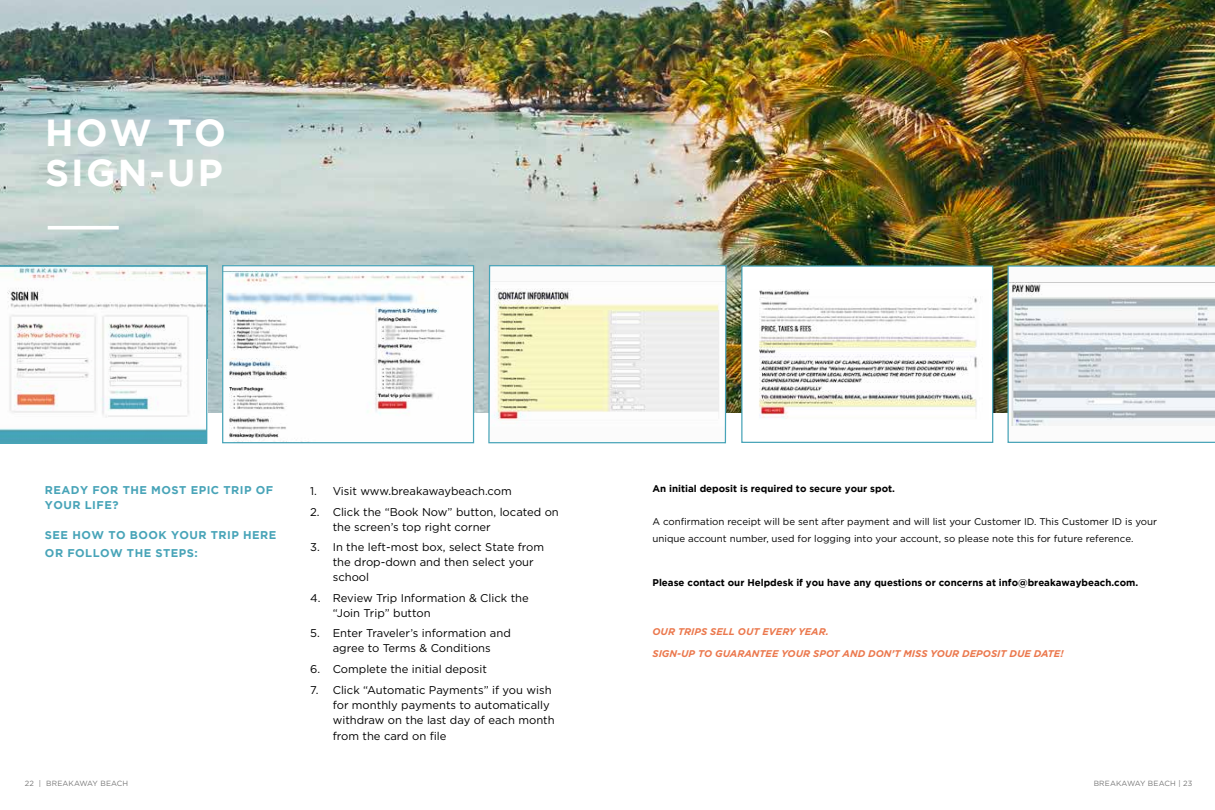
<style>
.page{position:relative;width:1215px;height:810px;background:#fff}
.page>*{position:absolute;margin:0;border:0;box-sizing:border-box;transform-origin:0 0}
.t1{font:700 37.5px/40px "Gotham";letter-spacing:.06em;color:#fff}
.t2{font:11.25px/15px "Gotham";color:#000}
.t3{font:700 11.25px/15px "Gotham";letter-spacing:.04em;color:#48a4b8}
.t4{font:9.75px/16.4px "Gotham";color:#000}
.t5{font:700 9.75px "Gotham";color:#000}
.t6{font:italic 700 9.75px "Gotham";color:#eb784d}
.t7{font:7.5px "Gotham";letter-spacing:.02em;color:#787878}
</style>
<div class="page">
<img style="left:0;top:0;width:1215px;height:412px">
<div style="left:223px;top:266px;width:251px;height:177px;background:linear-gradient(to right,#fcfbfc,#fcfbfc)"></div>
<img style="left:224px;top:272px;width:248px;height:169px">
<div style="left:222px;top:265px;width:252px;height:178px;border:1px solid #48a4b8"></div>
<svg style="left:0;top:265px;width:207px;height:179px"></svg>
<svg style="left:48px;top:226px;width:71px;height:4px"></svg>
<svg style="left:488px;top:264px;width:239px;height:180px"></svg>
<div style="left:742px;top:266px;width:251px;height:176px;background:#fff"></div>
<img style="left:759px;top:289px;width:218px;height:130px">
<div style="left:741px;top:265px;width:252px;height:178px;border:1px solid #48a4b8"></div>
<svg style="left:1008px;top:265px;width:207px;height:178px"></svg>
<h1 class="t1" style="left:45px;top:112px;width:183px">HOW TO<br>SIGN-UP</h1>
<p class="t3" style="left:45px;top:482px;width:230px">READY FOR THE MOST EPIC TRIP OF<br>YOUR LIFE?</p>
<p class="t3" style="left:45px;top:526px;width:233px;line-height:17.5px">SEE HOW TO BOOK YOUR TRIP HERE<br>OR FOLLOW THE STEPS:</p>
<p class="t7" style="left:25px;top:779px;width:105px">22 | BREAKAWAY BEACH</p>
<p class="t2" style="left:310px;top:483px;width:203px">1. Visit www.breakawaybeach.com</p>
<p class="t2" style="left:333px;top:504px;width:228px;text-indent:-22px">2. Click the “Book Now” button, located on the screen’s top right corner</p>
<p class="t2" style="left:333px;top:540px;width:213px;text-indent:-22px">3. In the left-most box, select State from the drop-down and then select your school</p>
<p class="t2" style="left:333px;top:590px;width:198px;text-indent:-22px">4. Review Trip Information &amp; Click the “Join Trip” button</p>
<p class="t2" style="left:310px;top:626px;width:202px;text-align:center">5. Enter Traveler’s information and agree to Terms &amp; Conditions</p>
<p class="t2" style="left:310px;top:661px;width:178px">6. Complete the initial deposit</p>
<p class="t2" style="left:333px;top:682px;width:224px;text-indent:-22px">7. Click “Automatic Payments” if you wish for monthly payments to automatically withdraw on the last day of each month</p>
<p class="t2" style="left:333px;top:728px;width:115px">from the card on file</p>
<p class="t5" style="left:652px;top:483px;width:244px">An initial deposit is required to secure your spot.</p>
<p class="t4" style="left:652px;top:513px;width:506px">A confirmation receipt will be sent after payment and will list your Customer ID. This Customer ID is your unique account number, used for logging into your account, so please note this for future reference.</p>
<p class="t5" style="left:652px;top:577px;width:487px">Please contact our Helpdesk if you have any questions or concerns at info@breakawaybeach.com.</p>
<p class="t6" style="left:652px;top:625px;width:178px">OUR TRIPS SELL OUT EVERY YEAR.</p>
<p class="t6" style="left:652px;top:647px;width:413px">SIGN-UP TO GUARANTEE YOUR SPOT AND DON’T MISS YOUR DEPOSIT DUE DATE!</p>
<p class="t7" style="left:1094px;top:779px;width:100px">BREAKAWAY BEACH | 23</p>
</div>
